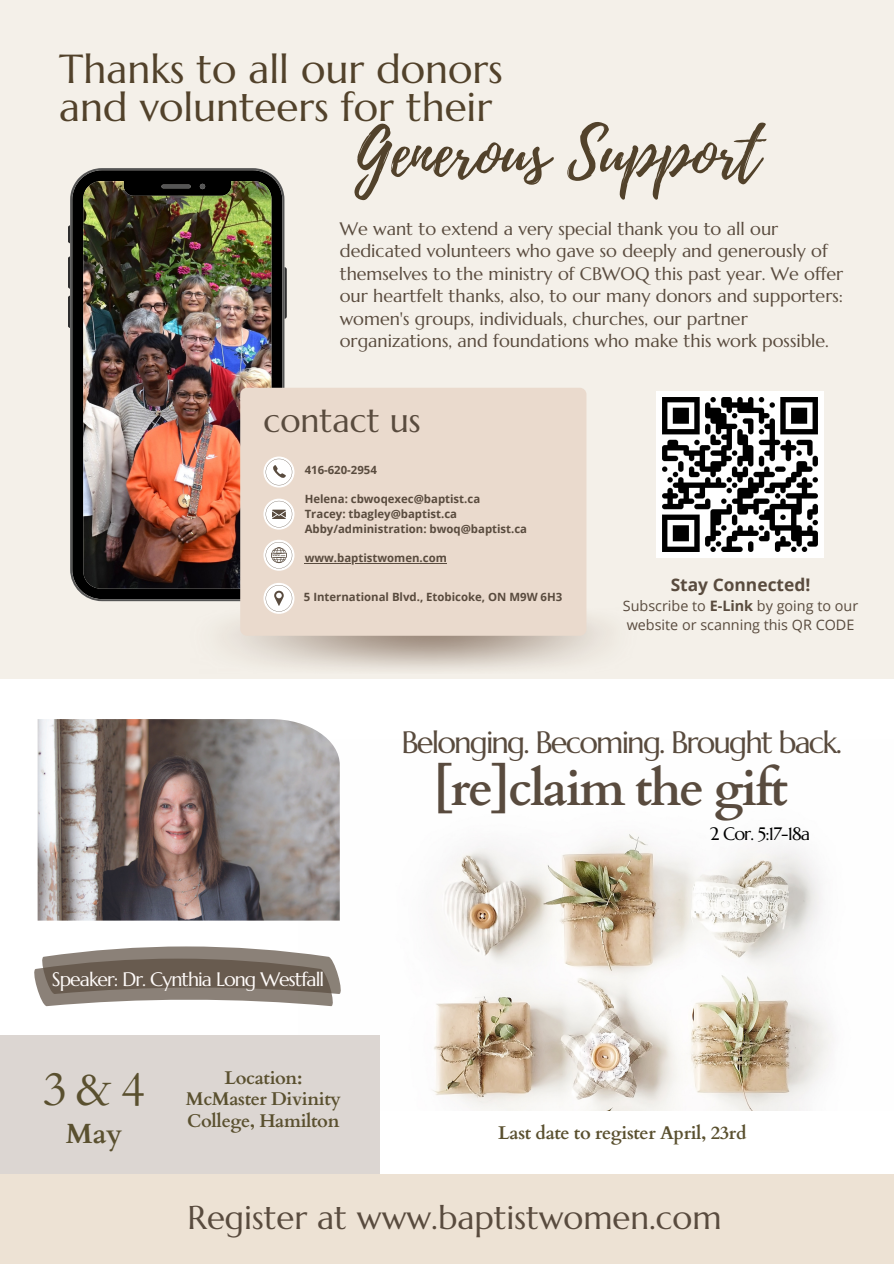
<style>
.page{position:relative;width:894px;height:1264px;background:#fff}
.page>*{position:absolute;margin:0;border:0;box-sizing:border-box;transform-origin:0 0}
.t1{font:65.4px "Playlist Script";color:#52422b}
.t2{font:700 49.8px "Cardo";letter-spacing:-.04em;color:#594b3e}
.t3{font:47.7px "Cardo";color:#5a502f}
.t4{font:40.5px/38.2px "Marcellus";color:#52422b}
.t5{font:33.6px "Marcellus";color:#594b3e}
.t6{font:33px "Marcellus";color:#594b3e}
.t7{font:30.9px "Marcellus";letter-spacing:-.06em;color:#594b3e}
.t8{font:700 27.75px "Cardo";color:#5a502f}
.t9{font:700 22.5px "DM Sans";color:#293039}
.t10{font:19.5px "Marcellus";letter-spacing:-.045em;color:#fffbf9}
.t11{font:19.5px "DM Sans";color:#293039}
.t12{font:700 18.45px "Cardo";letter-spacing:-.02em;color:#5a502f}
.t13{font:18px/22.5px "Marcellus";color:#594b3e}
.t14{font:18px "Marcellus";letter-spacing:-.045em;color:#000}
.t15{font:700 17.4px "Open Sans";color:#594b3e}
.t16{font:14.4px/19.2px "Open Sans";color:#594b3e}
.t17{font:700 11.4px "Open Sans";color:#594b3e}
.s1{font-weight:700}
</style>
<div class="page">
<div style="left:0;top:0;width:893px;height:1263px;background:#f4f0e9"></div>
<div style="left:0;top:679px;width:893px;height:554px;background:#fff"></div>
<div style="left:0;top:1174px;width:893px;height:89px;background:#ede2d4"></div>
<img style="left:299px;top:834px;width:535px;height:276px">
<div style="left:0;top:1035px;width:379px;height:139px;background:#dcd6d2"></div>
<img style="left:38px;top:719px;width:302px;height:201px">
<svg style="left:34px;top:946px;width:307px;height:60px;background:#8f857c"></svg>
<svg style="left:68px;top:225px;width:2px;height:18px"></svg>
<svg style="left:68px;top:256px;width:2px;height:33px"></svg>
<svg style="left:68px;top:296px;width:2px;height:32px"></svg>
<svg style="left:284px;top:267px;width:3px;height:52px"></svg>
<img style="left:70px;top:168px;width:214px;height:433px">
<div style="left:240px;top:388px;width:346px;height:247px;background:#eadacd;border-radius:7px"></div>
<svg style="left:263px;top:456px;width:31px;height:31px"></svg>
<svg style="left:265px;top:459px;width:27px;height:26px"></svg>
<svg style="left:263px;top:498px;width:31px;height:31px"></svg>
<svg style="left:265px;top:501px;width:27px;height:26px"></svg>
<svg style="left:263px;top:539px;width:31px;height:31px"></svg>
<svg style="left:265px;top:542px;width:27px;height:26px"></svg>
<svg style="left:263px;top:583px;width:31px;height:31px"></svg>
<svg style="left:265px;top:585px;width:27px;height:26px"></svg>
<img style="left:656px;top:391px;width:166px;height:167px">
<hr style="left:304px;top:563px;width:143px;height:1px;background:#594b3e">
<h4 class="t4" style="left:59px;top:49px;width:445px">Thanks to all our donors and volunteers for their</h4>
<h1 class="t1" style="left:354px;top:107px;width:407px">Generous Support</h1>
<p class="t13" style="left:340px;top:217px;width:505px">We want to extend a very special thank you to all our dedicated volunteers who gave so deeply and generously of themselves to the ministry of CBWOQ this past year. We offer our heartfelt thanks, also, to our many donors and supporters: women's groups, individuals, churches, our partner organizations, and foundations who make this work possible.</p>
<p class="t5" style="left:263px;top:399px;width:159px">contact us</p>
<p class="t17" style="left:304px;top:462px;width:74px">416-620-2954</p>
<h5 class="t17" style="left:304px;top:491px;width:177px">Helena: cbwoqexec@baptist.ca</h5>
<p class="t17" style="left:304px;top:506px;width:154px">Tracey: tbagley@baptist.ca</p>
<h2 class="t17" style="left:304px;top:521px;width:224px">Abby/administration: bwoq@baptist.ca</h2>
<p class="t17" style="left:304px;top:550px;width:144px">www.baptistwomen.com</p>
<p class="t17" style="left:304px;top:589px;width:260px">5 International Blvd., Etobicoke, ON M9W 6H3</p>
<p class="t15" style="left:670px;top:572px;width:141px">Stay Connected!</p>
<h3 class="t16" style="left:622px;top:596px;width:237px">Subscribe to <span class="s1">E-Link</span> by going to our website or scanning this QR CODE</h3>
<p class="t7" style="left:401px;top:722px;width:442px">Belonging. Becoming. Brought back.</p>
<p class="t2" style="left:433px;top:755px;width:356px">[re]claim the gift</p>
<p class="t10" style="left:52px;top:967px;width:274px">Speaker: Dr. Cynthia Long Westfall</p>
<p class="t3" style="left:43px;top:1057px;width:104px">3&amp;4</p>
<p class="t8" style="left:66px;top:1115px;width:58px">May</p>
<p class="t12" style="left:224px;top:1065px;width:79px">Location:</p>
<p class="t12" style="left:186px;top:1087px;width:157px">McMaster Divinity</p>
<p class="t12" style="left:187px;top:1108px;width:154px">College, Hamilton</p>
<p class="t14" style="left:709px;top:822px;width:102px">2 Cor. 5:17-18a</p>
<p class="t12" style="left:498px;top:1120px;width:250px">Last date to register April, 23rd</p>
<p class="t6" style="left:187px;top:1196px;width:535px">Register at www.baptistwomen.com</p>
<p class="t9" style="left:90px;top:1201px;width:260px">The Homely Foundation</p>
<h5 class="t11" style="left:421px;top:1204px;width:134px">123-456-7890</h5>
</div>
